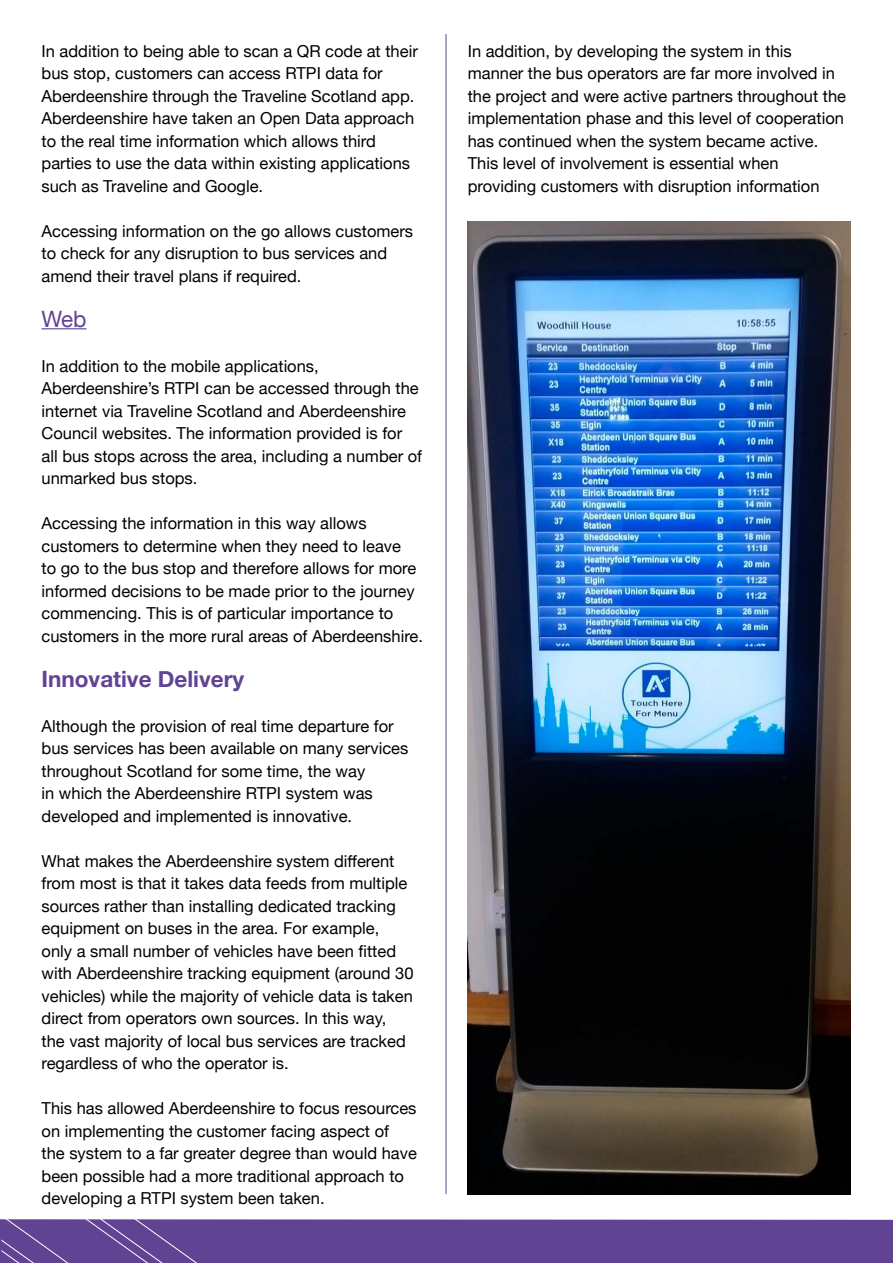
<style>
.page{position:relative;width:893px;height:1263px;background:#fff}
.page>*{position:absolute;margin:0;border:0;box-sizing:border-box;transform-origin:0 0}
.t1{font:700 22.5px "Helvetica Neue";color:#614394}
.t2{font:22.5px "Helvetica Neue";color:#614394}
.t3{font:16.5px/22.5px "Helvetica Neue";color:#000}
</style>
<div class="page">
<svg style="left:1px;top:870px;width:892px;height:393px"></svg>
<hr style="left:446px;top:34px;width:1px;height:1160px;background:#614394">
<hr style="left:42px;top:328px;width:45px;height:1px;background:#614394">
<hr style="left:0;top:1219px;width:1px;height:44px;background:#614394">
<img style="left:468px;top:221px;width:382px;height:973px">
<p class="t3" style="left:42px;top:40px;width:378px">In addition to being able to scan a QR code at their bus stop, customers can access RTPI data for Aberdeenshire through the Traveline Scotland app.<br>Aberdeenshire have taken an Open Data approach to the real time information which allows third parties to use the data within existing applications such as Traveline and Google.</p>
<p class="t3" style="left:42px;top:220px;width:373px">Accessing information on the go allows customers to check for any disruption to bus services and amend their travel plans if required.</p>
<h1 class="t2" style="left:42px;top:302px;width:46px">Web</h1>
<p class="t3" style="left:42px;top:355px;width:382px">In addition to the mobile applications, Aberdeenshire’s RTPI can be accessed through the internet via Traveline Scotland and Aberdeenshire Council websites. The information provided is for all bus stops across the area, including a number of unmarked bus stops.</p>
<p class="t3" style="left:42px;top:513px;width:383px">Accessing the information in this way allows customers to determine when they need to leave<br>to go to the bus stop and therefore allows for more informed decisions to be made prior to the journey commencing. This is of particular importance to customers in the more rural areas of Aberdeenshire.</p>
<h1 class="t1" style="left:42px;top:661px;width:204px">Innovative Delivery</h1>
<p class="t3" style="left:42px;top:715px;width:368px">Although the provision of real time departure for bus services has been available on many services throughout Scotland for some time, the way<br>in which the Aberdeenshire RTPI system was developed and implemented is innovative.</p>
<p class="t3" style="left:42px;top:850px;width:373px">What makes the Aberdeenshire system different from most is that it takes data feeds from multiple sources rather than installing dedicated tracking equipment on buses in the area. For example, only a small number of vehicles have been fitted with Aberdeenshire tracking equipment (around 30 vehicles) while the majority of vehicle data is taken direct from operators own sources. In this way, the vast majority of local bus services are tracked regardless of who the operator is.</p>
<p class="t3" style="left:42px;top:1098px;width:377px">This has allowed Aberdeenshire to focus resources on implementing the customer facing aspect of<br>the system to a far greater degree than would have been possible had a more traditional approach to developing a RTPI system been taken.</p>
<p class="t3" style="left:468px;top:40px;width:380px">In addition, by developing the system in this manner the bus operators are far more involved in the project and were active partners throughout the implementation phase and this level of cooperation has continued when the system became active.<br>This level of involvement is essential when providing customers with disruption information</p>
</div>
